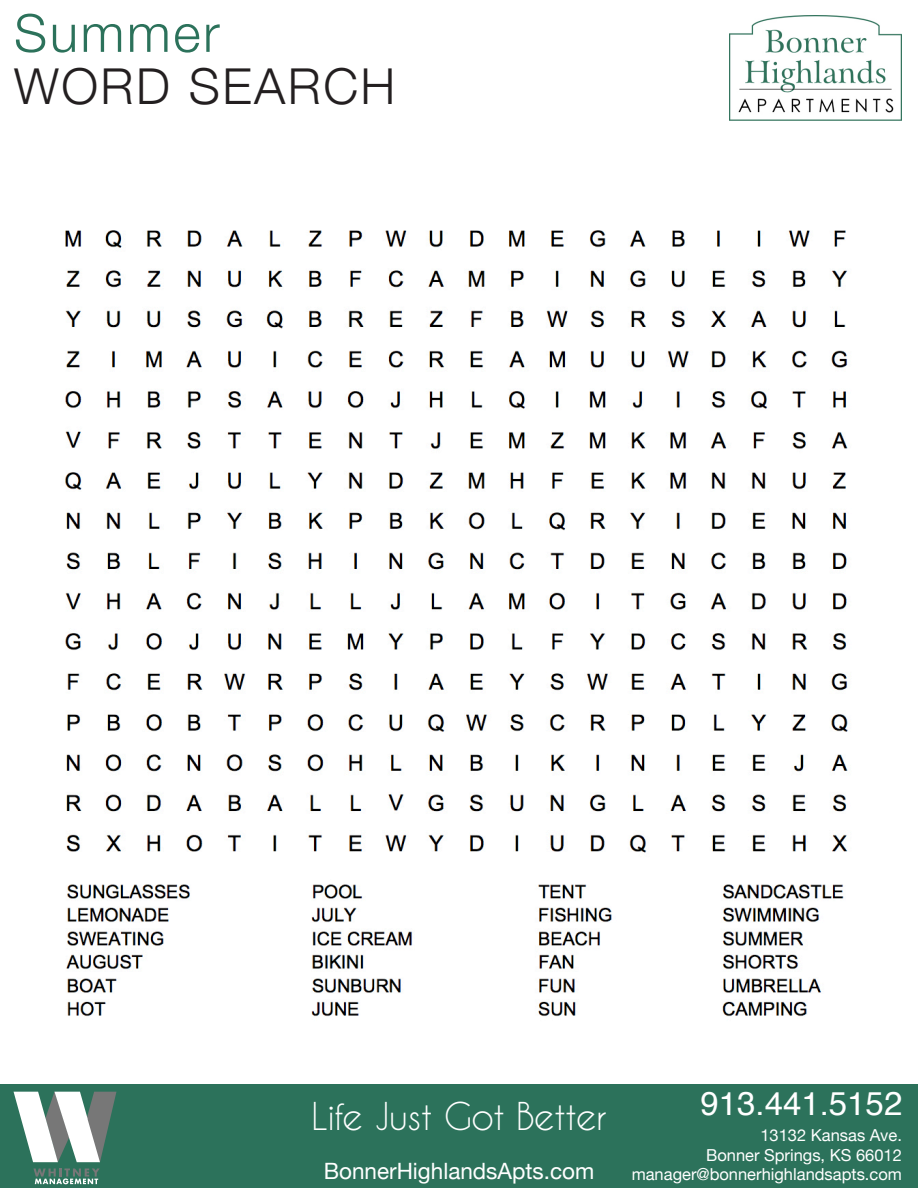
<style>
.page{position:relative;width:918px;height:1188px;background:#fff}
.page>*{position:absolute;margin:0;border:0;box-sizing:border-box;transform-origin:0 0}
.t1{font:300 52.5px "Helvetica Neue";letter-spacing:.05em;color:#2c725b}
.t2{font:300 49.5px "Helvetica Neue";letter-spacing:.05em;color:#231f20}
.t3{font:36px "Caviar Dreams";letter-spacing:-.02em;color:#fff}
.t4{font:33px "Helvetica";color:#fff}
.t5{font:22.5px "Helvetica Neue";color:#fff}
.t6{font:16.5px "Helvetica Neue";color:#fff}
</style>
<div class="page">
<div style="left:0;top:1085px;width:918px;height:103px;background:#2c725b"></div>
<img style="left:729px;top:15px;width:173px;height:106px">
<svg style="left:14px;top:1092px;width:102px;height:70px"></svg>
<svg style="left:33px;top:1168px;width:67px;height:16px"></svg>
<img style="left:65px;top:230px;width:783px;height:787px">
<p class="t1" style="left:14px;top:-9px;width:207px">Summer</p>
<p class="t2" style="left:14px;top:47px;width:383px">WORD SEARCH</p>
<p class="t4" style="left:701px;top:1078px;width:203px">913.441.5152</p>
<p class="t6" style="left:760px;top:1123px;width:143px">13132 Kansas Ave.</p>
<p class="t6" style="left:706px;top:1143px;width:197px">Bonner Springs, KS 66012</p>
<p class="t3" style="left:311px;top:1094px;width:297px">Life Just Got Better</p>
<p class="t5" style="left:324px;top:1155px;width:272px">BonnerHighlandsApts.com</p>
<p class="t6" style="left:632px;top:1163px;width:272px">manager@bonnerhighlandsapts.com</p>
</div>
